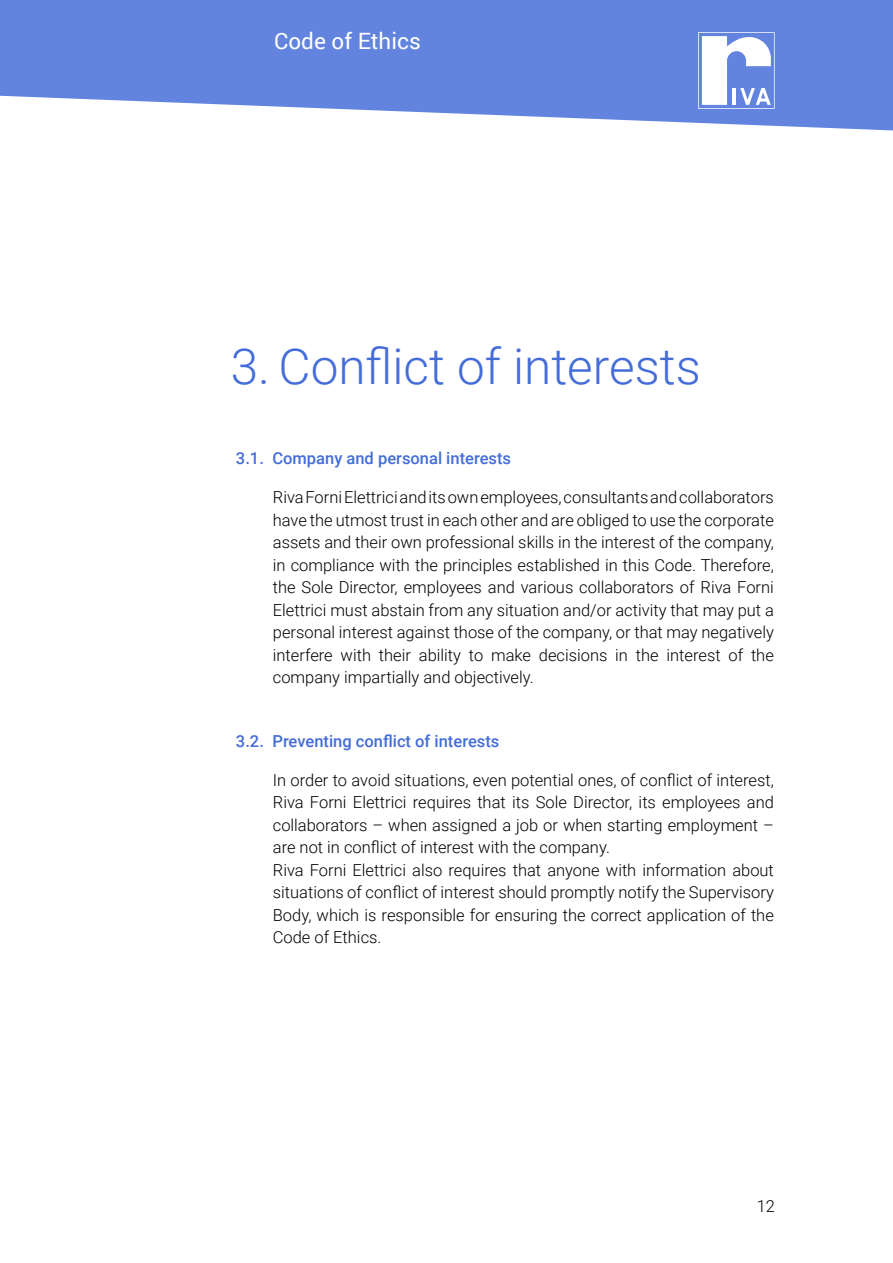
<style>
.page{position:relative;width:893px;height:1263px;background:#fff}
.page>*{position:absolute;margin:0;border:0;box-sizing:border-box;transform-origin:0 0}
.t1{font:300 49.5px "Roboto";color:#446dd9}
.t2{font:22.5px "Roboto";color:#fff}
.t3{font:300 16.5px/22.5px "Roboto";color:#000;text-align:justify}
.t4{font:500 16.5px "Roboto";color:#446dd9}
</style>
<div class="page">
<svg style="left:0;top:0;width:893px;height:130px;background:#7794e3"></svg>
<svg style="left:698px;top:32px;width:77px;height:77px"></svg>
<h2 class="t2" style="left:274px;top:25px;width:148px">Code of Ethics</h2>
<h1 class="t1" style="left:231px;top:332px;width:471px">3. Conflict of interests</h1>
<p class="t4" style="left:236px;top:447px;width:277px">3.1. Company and personal interests</p>
<p class="t3" style="left:273px;top:486px;width:503px">Riva Forni Elettrici and its own employees, consultants and collaborators have the utmost trust in each other and are obliged to use the corporate assets and their own professional skills in the interest of the company, in compliance with the principles established in this Code. Therefore, the Sole Director, employees and various collaborators of Riva Forni Elettrici must abstain from any situation and/or activity that may put a personal interest against those of the company, or that may negatively interfere with their ability to make decisions in the interest of the company impartially and objectively.</p>
<p class="t4" style="left:236px;top:729px;width:265px">3.2. Preventing conflict of interests</p>
<p class="t3" style="left:273px;top:768px;width:503px;text-align:left">In order to avoid situations, even potential ones, of conflict of interest, Riva Forni Elettrici requires that its Sole Director, its employees and collaborators – when assigned a job or when starting employment – are not in conflict of interest with the company.<br>Riva Forni Elettrici also requires that anyone with information about situations of conflict of interest should promptly notify the Supervisory Body, which is responsible for ensuring the correct application of the Code of Ethics.</p>
<p class="t3" style="left:757px;top:1194px;width:20px">12</p>
</div>
